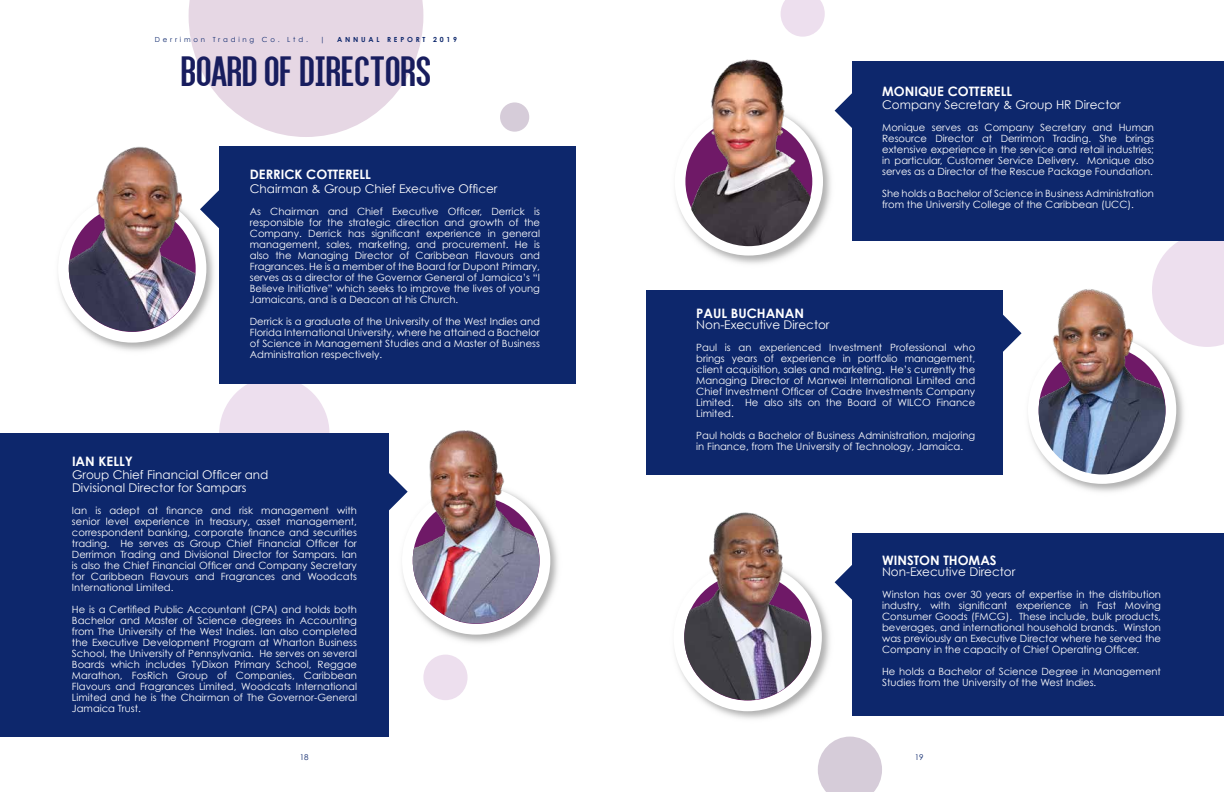
<style>
.page{position:relative;width:1224px;height:792px;background:#fff}
.page>*{position:absolute;margin:0;border:0;box-sizing:border-box;transform-origin:0 0}
.t1{font:45px "Alegre Sans";color:#181d5e}
.t2{font:700 13px "Century Gothic";color:#fff}
.t3{font:12px/13px "Century Gothic";color:#fff}
.t4{font:10px/11px "Century Gothic";color:#fff;text-align:justify}
.t5{font:8px "Century Gothic";color:#0d276c}
.t6{font:7px "Century Gothic";letter-spacing:.4em;color:#0d276c}
.t7{font:700 7px "Century Gothic";letter-spacing:.4em;color:#0d276c}
</style>
<div class="page">
<img style="left:58px;top:243px;width:156px;height:108px">
<div style="left:58px;top:194px;width:148px;height:149px;background:#fff;border-radius:50%"></div>
<svg style="left:189px;top:0;width:234px;height:137px"></svg>
<svg style="left:208px;top:190px;width:12px;height:38px"></svg>
<div style="left:500px;top:102px;width:29px;height:30px;background:#d6ccd9;border-radius:50%"></div>
<div style="left:423px;top:655px;width:45px;height:45px;background:#eddfee;border-radius:50%"></div>
<div style="left:219px;top:377px;width:111px;height:114px;background:#eddfee;border-radius:50%"></div>
<div style="left:220px;top:146px;width:356px;height:238px;background:#0d276c"></div>
<div style="left:0;top:433px;width:389px;height:304px;background:#0d276c"></div>
<img style="left:402px;top:516px;width:156px;height:127px">
<div style="left:402px;top:486px;width:148px;height:149px;background:#fff;border-radius:50%"></div>
<img style="left:68px;top:146px;width:140px;height:186px">
<img style="left:412px;top:430px;width:129px;height:194px">
<svg style="left:389px;top:473px;width:19px;height:38px"></svg>
<img style="left:1028px;top:363px;width:156px;height:129px">
<div style="left:1028px;top:336px;width:148px;height:148px;background:#fff;border-radius:50%"></div>
<img style="left:1038px;top:289px;width:127px;height:185px">
<svg style="left:1152px;top:241px;width:72px;height:106px;background:#efe3f0"></svg>
<div style="left:647px;top:290px;width:356px;height:184px;background:#0d276c"></div>
<div style="left:853px;top:62px;width:371px;height:179px;background:#0d276c"></div>
<div style="left:853px;top:533px;width:371px;height:183px;background:#0d276c"></div>
<img style="left:675px;top:110px;width:160px;height:154px">
<div style="left:675px;top:107px;width:148px;height:149px;background:#fff;border-radius:50%"></div>
<img style="left:684px;top:59px;width:129px;height:187px">
<img style="left:675px;top:582px;width:160px;height:137px">
<div style="left:674px;top:563px;width:148px;height:148px;background:#fff;border-radius:50%"></div>
<img style="left:683px;top:512px;width:129px;height:188px">
<svg style="left:835px;top:91px;width:18px;height:39px"></svg>
<svg style="left:835px;top:563px;width:18px;height:38px"></svg>
<svg style="left:1003px;top:314px;width:19px;height:38px"></svg>
<svg style="left:818px;top:737px;width:64px;height:55px;background:#dcd3de"></svg>
<svg style="left:781px;top:0;width:44px;height:37px"></svg>
<p class="t6" style="left:155px;top:35px;width:155px">Derrimon Trading Co. Ltd.</p>
<p class="t6" style="left:320px;top:35px;width:6px">|</p>
<p class="t7" style="left:337px;top:35px;width:121px">ANNUAL REPORT 2019</p>
<h1 class="t1" style="left:181px;top:44px;width:252px">BOARD OF DIRECTORS</h1>
<h2 class="t2" style="left:250px;top:166px;width:122px">DERRICK COTTERELL</h2>
<p class="t3" style="left:250px;top:181px;width:249px">Chairman &amp; Group Chief Executive Officer</p>
<p class="t4" style="left:250px;top:205px;width:292px">As Chairman and Chief Executive Officer, Derrick is responsible for the strategic direction and growth of the Company. Derrick has significant experience in general management, sales, marketing, and procurement. He is also the Managing Director of Caribbean Flavours and Fragrances. He is a member of the Board for Dupont Primary, serves as a director of the Governor General of Jamaica’s “I Believe Initiative” which seeks to improve the lives of young Jamaicans, and is a Deacon at his Church.</p>
<p class="t4" style="left:250px;top:315px;width:292px">Derrick is a graduate of the University of the West Indies and Florida International University, where he attained a Bachelor of Science in Management Studies and a Master of Business Administration respectively.</p>
<h2 class="t2" style="left:72px;top:453px;width:62px">IAN KELLY</h2>
<p class="t3" style="left:72px;top:468px;width:198px">Group Chief Financial Officer and<br>Divisional Director for Sampars</p>
<p class="t4" style="left:72px;top:504px;width:287px">Ian is adept at finance and risk management with senior level experience in treasury, asset management, correspondent banking, corporate finance and securities trading. He serves as Group Chief Financial Officer for Derrimon Trading and Divisional Director for Sampars. Ian is also the Chief Financial Officer and Company Secretary for Caribbean Flavours and Fragrances and Woodcats International Limited.</p>
<p class="t4" style="left:72px;top:603px;width:287px">He is a Certified Public Accountant (CPA) and holds both Bachelor and Master of Science degrees in Accounting from The University of the West Indies. Ian also completed the Executive Development Program at Wharton Business School, the University of Pennsylvania. He serves on several Boards which includes TyDixon Primary School, Reggae Marathon, FosRich Group of Companies, Caribbean Flavours and Fragrances Limited, Woodcats International Limited and he is the Chairman of The Governor-General Jamaica Trust.</p>
<p class="t5" style="left:300px;top:752px;width:10px">18</p>
<h2 class="t2" style="left:882px;top:83px;width:131px">MONIQUE COTTERELL</h2>
<p class="t3" style="left:882px;top:98px;width:240px">Company Secretary &amp; Group HR Director</p>
<p class="t4" style="left:882px;top:122px;width:273px">Monique serves as Company Secretary and Human Resource Director at Derrimon Trading. She brings extensive experience in the service and retail industries; in particular, Customer Service Delivery. Monique also serves as a Director of the Rescue Package Foundation.</p>
<p class="t4" style="left:882px;top:188px;width:273px">She holds a Bachelor of Science in Business Administration from the University College of the Caribbean (UCC).</p>
<h2 class="t2" style="left:696px;top:305px;width:109px">PAUL BUCHANAN</h2>
<p class="t3" style="left:696px;top:318px;width:135px">Non-Executive Director</p>
<p class="t4" style="left:696px;top:342px;width:280px">Paul is an experienced Investment Professional who brings years of experience in portfolio management, client acquisition, sales and marketing. He’s currently the Managing Director of Manwei International Limited and Chief Investment Officer of Cadre Investments Company Limited. He also sits on the Board of WILCO Finance Limited.</p>
<p class="t4" style="left:696px;top:430px;width:280px">Paul holds a Bachelor of Business Administration, majoring in Finance, from The University of Technology, Jamaica.</p>
<h2 class="t2" style="left:882px;top:552px;width:116px">WINSTON THOMAS</h2>
<p class="t3" style="left:882px;top:565px;width:135px">Non-Executive Director</p>
<p class="t4" style="left:882px;top:589px;width:280px">Winston has over 30 years of expertise in the distribution industry, with significant experience in Fast Moving Consumer Goods (FMCG). These include, bulk products, beverages, and international household brands. Winston was previously an Executive Director where he served the Company in the capacity of Chief Operating Officer.</p>
<p class="t4" style="left:882px;top:666px;width:280px">He holds a Bachelor of Science Degree in Management<br>Studies from the University of the West Indies.</p>
<p class="t5" style="left:915px;top:752px;width:10px">19</p>
</div>
